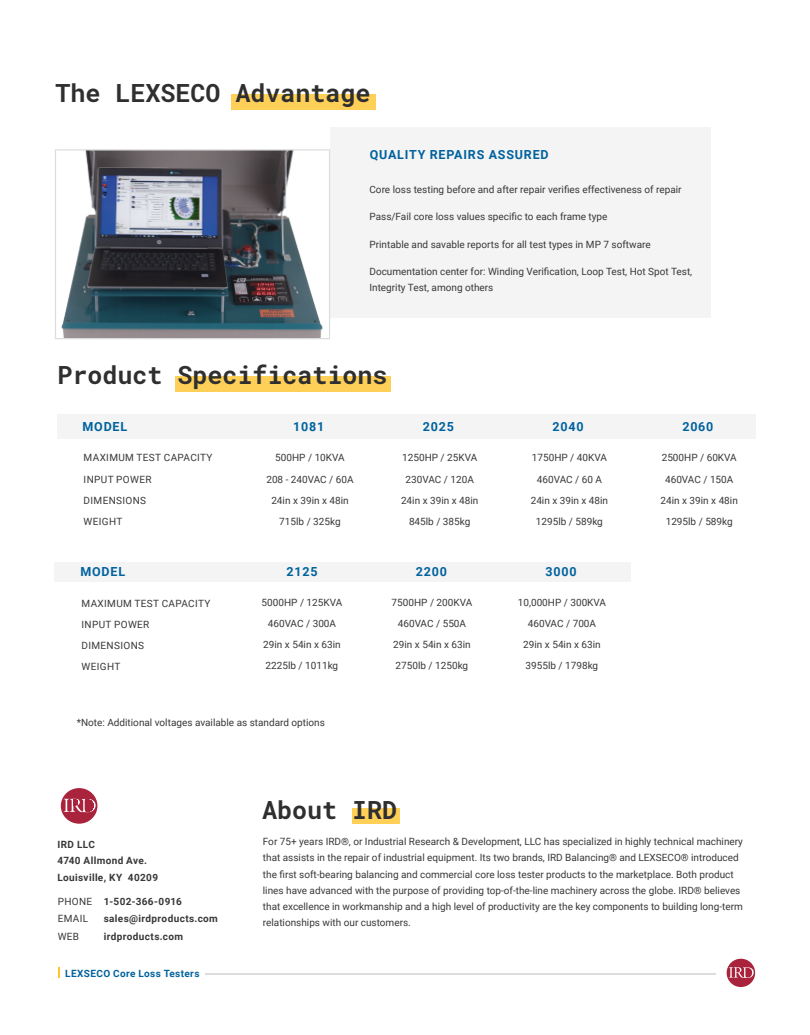
<style>
.page{position:relative;width:810px;height:1035px;background:#fff}
.page>*{position:absolute;margin:0;border:0;box-sizing:border-box;transform-origin:0 0}
.t1{font:700 25px "Roboto Mono";color:#2f2f30}
.Main{font:700 12.5px "Roboto";letter-spacing:.065em;color:#00629d}
.Main-2{font:10px/16.2px "Roboto";color:#383839}
.t2{font:700 10px/16.2px "Roboto";letter-spacing:.035em;color:#383839}
.Main-3{font:10px "Roboto";letter-spacing:.035em;color:#383839}
.t3{font:700 10px "Roboto";letter-spacing:.035em;color:#00629d}
.s1{font-weight:400}
</style>
<div class="page">
<div style="left:352px;top:808px;width:48px;height:15px;background:#ffd057"></div>
<svg style="left:61px;top:788px;width:36px;height:36px"></svg>
<div style="left:727px;top:959px;width:28px;height:28px;background:#a9233d;border-radius:50%"></div>
<svg style="left:729px;top:967px;width:25px;height:11px"></svg>
<div style="left:231px;top:94px;width:144px;height:16px;background:#ffd057"></div>
<div style="left:330px;top:128px;width:380px;height:190px;background:#f4f4f5"></div>
<img style="left:61px;top:151px;width:262px;height:186px">
<div style="left:55px;top:149px;width:275px;height:190px;border:1px solid #dcdddf"></div>
<div style="left:57px;top:415px;width:698px;height:24px;background:#f4f4f5"></div>
<div style="left:55px;top:562px;width:576px;height:20px;background:#f4f4f5"></div>
<hr style="left:205px;top:974px;width:511px;height:1px;background:#dcdddf">
<div style="left:175px;top:376px;width:216px;height:15px;background:#ffd057"></div>
<p class="t1" style="left:55px;top:76px;width:317px">The LEXSECO Advantage</p>
<p class="Main" style="left:370px;top:145px;width:181px">QUALITY REPAIRS ASSURED</p>
<p class="Main-2" style="left:369px;top:181px;width:314px">Core loss testing before and after repair verifies effectiveness of repair</p>
<p class="Main-2" style="left:369px;top:208px;width:240px">Pass/Fail core loss values specific to each frame type</p>
<p class="Main-2" style="left:369px;top:236px;width:283px">Printable and savable reports for all test types in MP 7 software</p>
<p class="Main-2" style="left:369px;top:263px;width:324px">Documentation center for: Winding Verification, Loop Test, Hot Spot Test,<br>Integrity Test, among others</p>
<p class="t1" style="left:57px;top:357px;width:332px">Product Specifications</p>
<p class="Main" style="left:82px;top:418px;width:46px">MODEL</p>
<p class="Main" style="left:293px;top:418px;width:33px">1081</p>
<p class="Main" style="left:423px;top:418px;width:33px">2025</p>
<p class="Main" style="left:553px;top:418px;width:33px">2040</p>
<p class="Main" style="left:682px;top:418px;width:33px">2060</p>
<p class="Main-3" style="left:84px;top:451px;width:130px">MAXIMUM TEST CAPACITY</p>
<p class="Main-2" style="left:275px;top:449px;width:71px">500HP / 10KVA</p>
<p class="Main-2" style="left:402px;top:449px;width:76px">1250HP / 25KVA</p>
<p class="Main-2" style="left:532px;top:449px;width:76px">1750HP / 40KVA</p>
<p class="Main-2" style="left:662px;top:449px;width:76px">2500HP / 60KVA</p>
<p class="Main-3" style="left:84px;top:472px;width:69px">INPUT POWER</p>
<p class="Main-3" style="left:84px;top:493px;width:64px">DIMENSIONS</p>
<p class="Main-2" style="left:266px;top:470px;width:89px">208 - 240VAC / 60A</p>
<p class="Main-2" style="left:271px;top:492px;width:79px">24in x 39in x 48in</p>
<p class="Main-2" style="left:406px;top:470px;width:70px">230VAC / 120A</p>
<p class="Main-2" style="left:401px;top:492px;width:79px">24in x 39in x 48in</p>
<p class="Main-2" style="left:537px;top:470px;width:67px">460VAC / 60 A</p>
<p class="Main-2" style="left:665px;top:470px;width:70px">460VAC / 150A</p>
<p class="Main-2" style="left:531px;top:492px;width:79px">24in x 39in x 48in</p>
<p class="Main-2" style="left:660px;top:492px;width:79px">24in x 39in x 48in</p>
<p class="Main-2" style="left:84px;top:513px;width:40px">WEIGHT</p>
<p class="Main-2" style="left:279px;top:513px;width:63px">715lb / 325kg</p>
<p class="Main-2" style="left:409px;top:513px;width:63px">845lb / 385kg</p>
<p class="Main-2" style="left:536px;top:513px;width:68px">1295lb / 589kg</p>
<p class="Main-2" style="left:666px;top:513px;width:68px">1295lb / 589kg</p>
<p class="Main" style="left:80px;top:563px;width:46px">MODEL</p>
<p class="Main" style="left:286px;top:563px;width:33px">2125</p>
<p class="Main" style="left:416px;top:563px;width:33px">2200</p>
<p class="Main" style="left:545px;top:563px;width:33px">3000</p>
<p class="Main-3" style="left:82px;top:596px;width:130px">MAXIMUM TEST CAPACITY</p>
<p class="Main-2" style="left:262px;top:593px;width:82px">5000HP / 125KVA</p>
<p class="Main-2" style="left:392px;top:593px;width:82px">7500HP / 200KVA</p>
<p class="Main-2" style="left:518px;top:593px;width:90px">10,000HP / 300KVA</p>
<p class="Main-3" style="left:82px;top:617px;width:69px">INPUT POWER</p>
<p class="Main-3" style="left:82px;top:638px;width:64px">DIMENSIONS</p>
<p class="Main-2" style="left:268px;top:615px;width:70px">460VAC / 300A</p>
<p class="Main-2" style="left:263px;top:636px;width:79px">29in x 54in x 63in</p>
<p class="Main-2" style="left:398px;top:615px;width:70px">460VAC / 550A</p>
<p class="Main-2" style="left:393px;top:636px;width:79px">29in x 54in x 63in</p>
<p class="Main-2" style="left:528px;top:615px;width:70px">460VAC / 700A</p>
<p class="Main-2" style="left:523px;top:636px;width:79px">29in x 54in x 63in</p>
<p class="Main-2" style="left:82px;top:658px;width:40px">WEIGHT</p>
<p class="Main-2" style="left:266px;top:657px;width:74px">2225lb / 1011kg</p>
<p class="Main-2" style="left:396px;top:657px;width:74px">2750lb / 1250kg</p>
<p class="Main-2" style="left:526px;top:657px;width:74px">3955lb / 1798kg</p>
<p class="Main-2" style="left:77px;top:714px;width:250px">*Note: Additional voltages available as standard options</p>
<p class="t2" style="left:58px;top:836px;width:91px">IRD LLC<br>4740 Allmond Ave.</p>
<p class="t2" style="left:58px;top:869px;width:102px">Louisville, KY 40209</p>
<p class="t2" style="left:58px;top:892px;width:126px;line-height:17.5px"><span class="s1">PHONE</span> 1-502-366-0916<br><span class="s1">EMAIL</span></p>
<p class="t2" style="left:104px;top:910px;width:116px">sales@irdproducts.com</p>
<p class="Main-2" style="left:58px;top:927px;width:23px">WEB</p>
<p class="t2" style="left:104px;top:927px;width:81px">irdproducts.com</p>
<p class="t3" style="left:65px;top:966px;width:136px">LEXSECO Core Loss Testers</p>
<h1 class="t1" style="left:262px;top:792px;width:136px">About IRD</h1>
<p class="Main-2" style="left:263px;top:833px;width:482px">For 75+ years IRD®, or Industrial Research &amp; Development, LLC has specialized in highly technical machinery that assists in the repair of industrial equipment. Its two brands, IRD Balancing® and LEXSECO® introduced the first soft-bearing balancing and commercial core loss tester products to the marketplace. Both product lines have advanced with the purpose of providing top-of-the-line machinery across the globe. IRD® believes that excellence in workmanship and a high level of productivity are the key components to building long-term relationships with our customers.</p>
</div>
